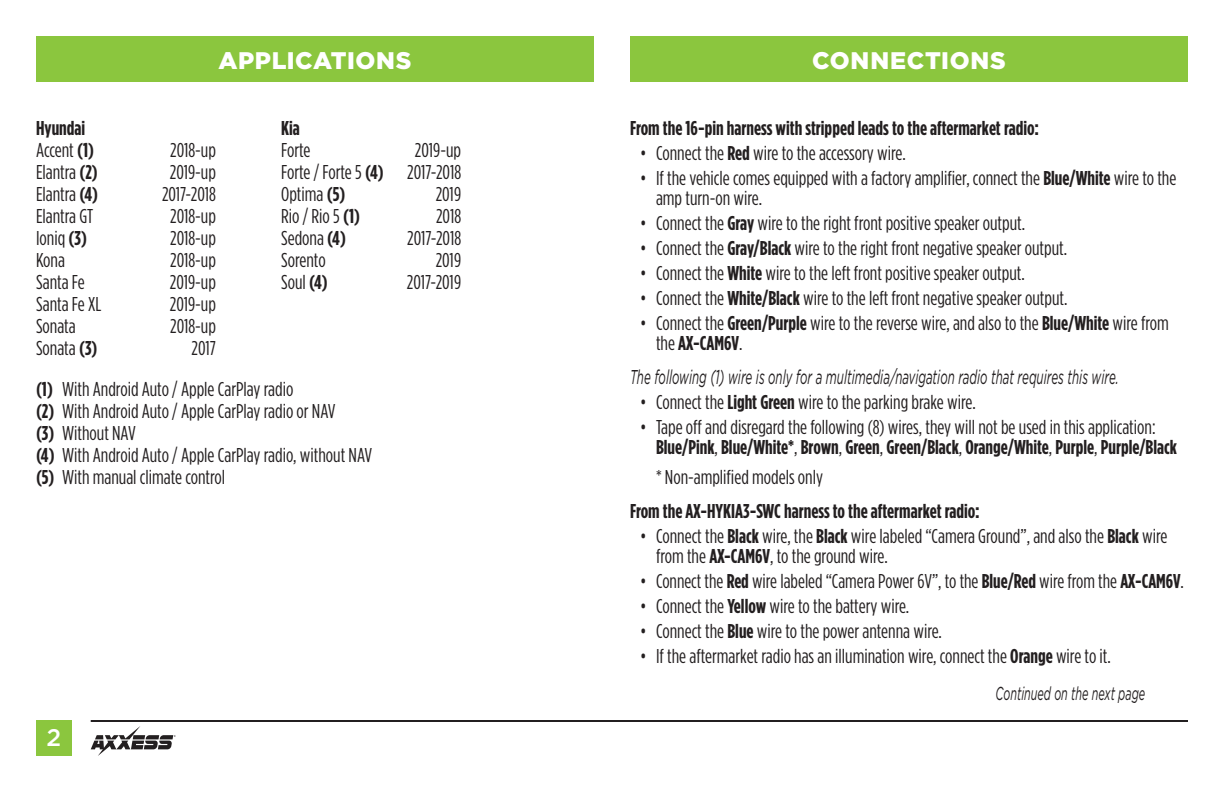
<style>
.page{position:relative;width:1224px;height:792px;background:#fff}
.page>*{position:absolute;margin:0;border:0;box-sizing:border-box;transform-origin:0 0}
.t1{font:900 24px "Gotham";letter-spacing:.025em;color:#fff}
.t2{font:500 24px "Gotham";color:#fff}
.t3{font:20px/22px "Gotham Condensed";color:#231f20}
.t4{font:700 20px/22px "Gotham Condensed";color:#231f20}
.t5{font:italic 20px "Gotham";color:#231f20;scale:.58 1}
.t6{font:italic 18.8px "Gotham";color:#231f20;scale:.58 1}
.s1{font-weight:400}
.s2{font-weight:700}
</style>
<div class="page">
<div style="left:36px;top:36px;width:1152px;height:45px;background:#8bc63e"></div>
<div style="left:36px;top:720px;width:36px;height:36px;background:#8bc63e"></div>
<hr style="left:91px;top:720px;width:1097px;height:2px;background:#231f20">
<svg style="left:91px;top:726px;width:85px;height:30px"></svg>
<div style="left:594px;top:35px;width:36px;height:48px;background:#fff"></div>
<p class="t1" style="left:218px;top:46px;width:195px">APPLICATIONS</p>
<p class="t1" style="left:812px;top:46px;width:195px">CONNECTIONS</p>
<p class="t4" style="left:36px;top:116px;width:60px">Hyundai<br><span class="s1">Accent</span> (1)</p>
<p class="t3" style="left:170px;top:139px;width:47px">2018-up</p>
<p class="t3" style="left:36px;top:161px;width:63px">Elantra <span class="s2">(2)</span></p>
<p class="t3" style="left:170px;top:161px;width:48px">2019-up</p>
<p class="t3" style="left:36px;top:183px;width:64px">Elantra <span class="s2">(4)</span></p>
<p class="t3" style="left:162px;top:183px;width:55px">2017-2018</p>
<p class="t3" style="left:36px;top:205px;width:59px">Elantra GT</p>
<p class="t3" style="left:170px;top:205px;width:47px">2018-up</p>
<p class="t3" style="left:36px;top:227px;width:53px">Ioniq <span class="s2">(3)</span></p>
<p class="t3" style="left:170px;top:227px;width:47px">2018-up</p>
<p class="t3" style="left:36px;top:249px;width:31px">Kona</p>
<p class="t3" style="left:170px;top:249px;width:47px">2018-up</p>
<p class="t3" style="left:36px;top:271px;width:50px">Santa Fe</p>
<p class="t3" style="left:170px;top:271px;width:48px">2019-up</p>
<p class="t3" style="left:36px;top:293px;width:67px">Santa Fe XL</p>
<p class="t3" style="left:170px;top:293px;width:48px">2019-up</p>
<p class="t3" style="left:36px;top:315px;width:41px">Sonata</p>
<p class="t3" style="left:170px;top:315px;width:47px">2018-up</p>
<p class="t3" style="left:36px;top:337px;width:63px">Sonata <span class="s2">(3)</span></p>
<p class="t3" style="left:192px;top:337px;width:26px">2017</p>
<p class="t4" style="left:281px;top:116px;width:20px">Kia</p>
<p class="t3" style="left:281px;top:139px;width:31px">Forte</p>
<p class="t3" style="left:281px;top:139px;width:182px;text-align:justify;text-indent:134px">2019-up Forte / Forte 5 <span class="s2">(4)</span> 2017-2018<br>Optima <span class="s2">(5)</span></p>
<p class="t3" style="left:436px;top:183px;width:27px">2019</p>
<p class="t3" style="left:281px;top:205px;width:80px">Rio / Rio 5 <span class="s2">(1)</span></p>
<p class="t3" style="left:436px;top:205px;width:27px">2018</p>
<p class="t3" style="left:281px;top:227px;width:66px">Sedona <span class="s2">(4)</span></p>
<p class="t3" style="left:407px;top:227px;width:55px">2017-2018</p>
<p class="t3" style="left:281px;top:249px;width:46px">Sorento</p>
<p class="t3" style="left:436px;top:249px;width:27px">2019</p>
<p class="t3" style="left:281px;top:271px;width:48px">Soul <span class="s2">(4)</span></p>
<p class="t3" style="left:407px;top:271px;width:56px">2017-2019</p>
<p class="t3" style="left:36px;top:377px;width:338px"><span class="s2">(1)</span> With Android Auto / Apple CarPlay radio<br><span class="s2">(2)</span> With Android Auto / Apple CarPlay radio or NAV<br><span class="s2">(3)</span> Without NAV<br><span class="s2">(4)</span> With Android Auto / Apple CarPlay radio, without NAV <span class="s2">(5)</span> With manual climate control</p>
<p class="t2" style="left:47px;top:724px;width:16px">2</p>
<p class="t4" style="left:630px;top:116px;width:411px">From the 16-pin harness with stripped leads to the aftermarket radio:</p>
<p class="t3" style="left:640px;top:142px;width:267px">• Connect the <span class="s2">Red</span> wire to the accessory wire.</p>
<p class="t3" style="left:656px;top:168px;width:522px;line-height:20px;text-indent:-16px">• If the vehicle comes equipped with a factory amplifier, connect the <span class="s2">Blue/White</span> wire to the amp turn-on wire.</p>
<p class="t3" style="left:640px;top:212px;width:387px">• Connect the <span class="s2">Gray</span> wire to the right front positive speaker output.</p>
<p class="t3" style="left:640px;top:237px;width:429px">• Connect the <span class="s2">Gray/Black</span> wire to the right front negative speaker output.</p>
<p class="t3" style="left:640px;top:262px;width:386px">• Connect the <span class="s2">White</span> wire to the left front positive speaker output.</p>
<p class="t3" style="left:640px;top:287px;width:429px">• Connect the <span class="s2">White/Black</span> wire to the left front negative speaker output.</p>
<p class="t3" style="left:656px;top:313px;width:514px;line-height:20px;text-indent:-16px">• Connect the <span class="s2">Green/Purple</span> wire to the reverse wire, and also to the <span class="s2">Blue/White</span> wire from the <span class="s2">AX-CAM6V</span>.</p>
<p class="t5" style="left:630px;top:366px;width:844px">The following (1) wire is only for a multimedia/navigation radio that requires this wire.</p>
<p class="t3" style="left:640px;top:391px;width:337px">• Connect the <span class="s2">Light Green</span> wire to the parking brake wire.</p>
<p class="t3" style="left:656px;top:417px;width:523px;line-height:20px;text-indent:-16px">• Tape off and disregard the following (8) wires, they will not be used in this application:<br><span class="s2">Blue/Pink</span>, <span class="s2">Blue/White*</span>, <span class="s2">Brown</span>, <span class="s2">Green</span>, <span class="s2">Green/Black</span>, <span class="s2">Orange/White</span>, <span class="s2">Purple</span>, <span class="s2">Purple/Black</span></p>
<p class="t3" style="left:656px;top:466px;width:169px">* Non-amplified models only</p>
<p class="t4" style="left:630px;top:500px;width:351px">From the AX-HYKIA3-SWC harness to the aftermarket radio:</p>
<p class="t3" style="left:656px;top:526px;width:513px;line-height:20px;text-indent:-16px">• Connect the <span class="s2">Black</span> wire, the <span class="s2">Black</span> wire labeled “Camera Ground”, and also the <span class="s2">Black</span> wire from the <span class="s2">AX-CAM6V</span>, to the ground wire.</p>
<p class="t3" style="left:640px;top:570px;width:545px">• Connect the <span class="s2">Red</span> wire labeled “Camera Power 6V”, to the <span class="s2">Blue/Red</span> wire from the <span class="s2">AX-CAM6V</span>.</p>
<p class="t3" style="left:640px;top:595px;width:271px">• Connect the <span class="s2">Yellow</span> wire to the battery wire.</p>
<p class="t3" style="left:640px;top:620px;width:304px">• Connect the <span class="s2">Blue</span> wire to the power antenna wire.</p>
<p class="t3" style="left:640px;top:645px;width:472px">• If the aftermarket radio has an illumination wire, connect the <span class="s2">Orange</span> wire to it.</p>
<p class="t6" style="left:996px;top:683px;width:260px">Continued on the next page</p>
</div>
